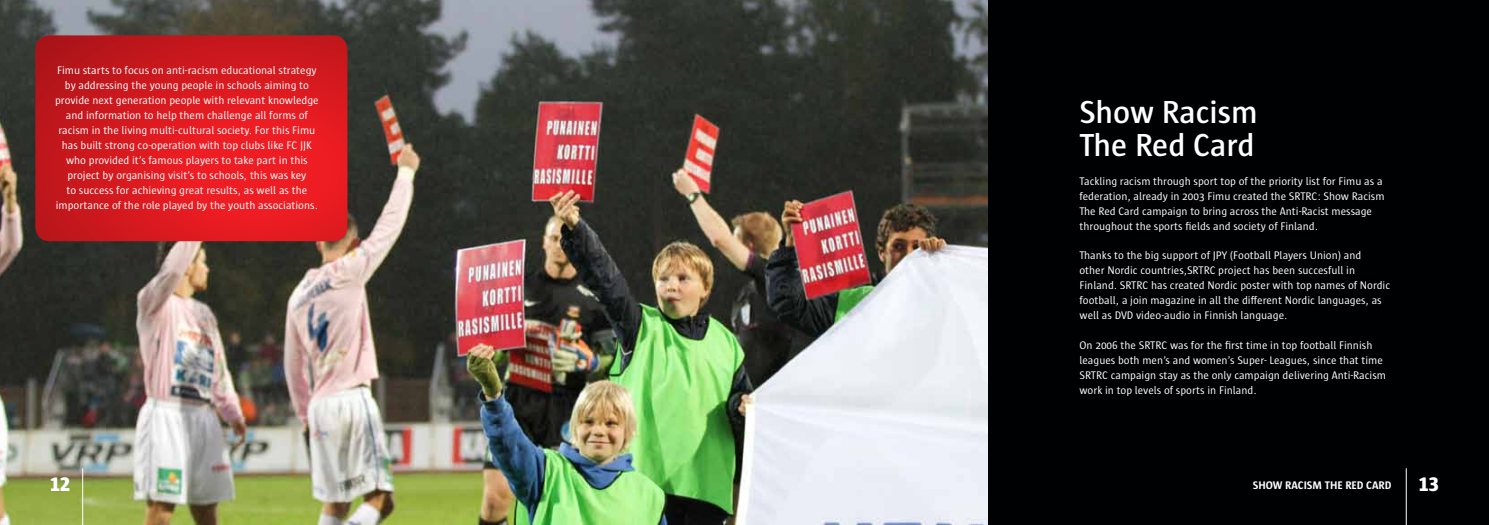
<style>
.page{position:relative;width:1489px;height:525px;background:#fff}
.page>*{position:absolute;margin:0;border:0;box-sizing:border-box;transform-origin:0 0}
.t1{font:600 32.5px/32.5px "Sun";color:#fff}
.t2{font:11.25px/15px "Sun";color:#fff}
.t3{font:700 11.25px "Sun";color:#fff}
</style>
<div class="page">
<div style="left:969px;top:0;width:519px;height:524px;background:#000103"></div>
<img style="left:0;top:0;width:987px;height:524px">
<svg style="left:35px;top:35px;width:312px;height:206px;background:#d6191f"></svg>
<hr style="left:1405px;top:468px;width:1px;height:56px;background:#fff">
<hr style="left:82px;top:468px;width:1px;height:56px;background:#fff">
<svg style="left:51px;top:477px;width:18px;height:14px"></svg>
<p class="t2" style="left:55px;top:63px;width:265px;text-align:center">Fimu starts to focus on anti-racism educational strategy by addressing the young people in schools aiming to provide next generation people with relevant knowledge and information to help them challenge all forms of racism in the living multi-cultural society. For this Fimu has built strong co-operation with top clubs like FC JJK who provided it’s famous players to take part in this project by organising visit’s to schools, this was key<br>to success for achieving great results, as well as the importance of the role played by the youth associations.</p>
<h1 class="t1" style="left:1079px;top:96px;width:180px">Show Racism<br>The Red Card</h1>
<p class="t2" style="left:1079px;top:174px;width:306px">Tackling racism through sport top of the priority list for Fimu as a federation, already in 2003 Fimu created the SRTRC: Show Racism The Red Card campaign to bring across the Anti-Racist message throughout the sports fields and society of Finland.</p>
<p class="t2" style="left:1079px;top:248px;width:312px">Thanks to the big support of JPY (Football Players Union) and<br>other Nordic countries,SRTRC project has been succesfull in Finland. SRTRC has created Nordic poster with top names of Nordic football, a join magazine in all the different Nordic languages, as well as DVD video-audio in Finnish language.</p>
<p class="t2" style="left:1079px;top:337px;width:308px">On 2006 the SRTRC was for the first time in top football Finnish leagues both men’s and women’s Super- Leagues, since that time SRTRC campaign stay as the only campaign delivering Anti-Racism work in top levels of sports in Finland.</p>
<p class="t3" style="left:1252px;top:479px;width:15px">SHOW</p>
<p class="t3" style="left:1285px;top:479px;width:13px">RACIS</p>
<p class="t3" style="left:1312px;top:479px;width:67px">M THE RED CARD</p>
</div>
